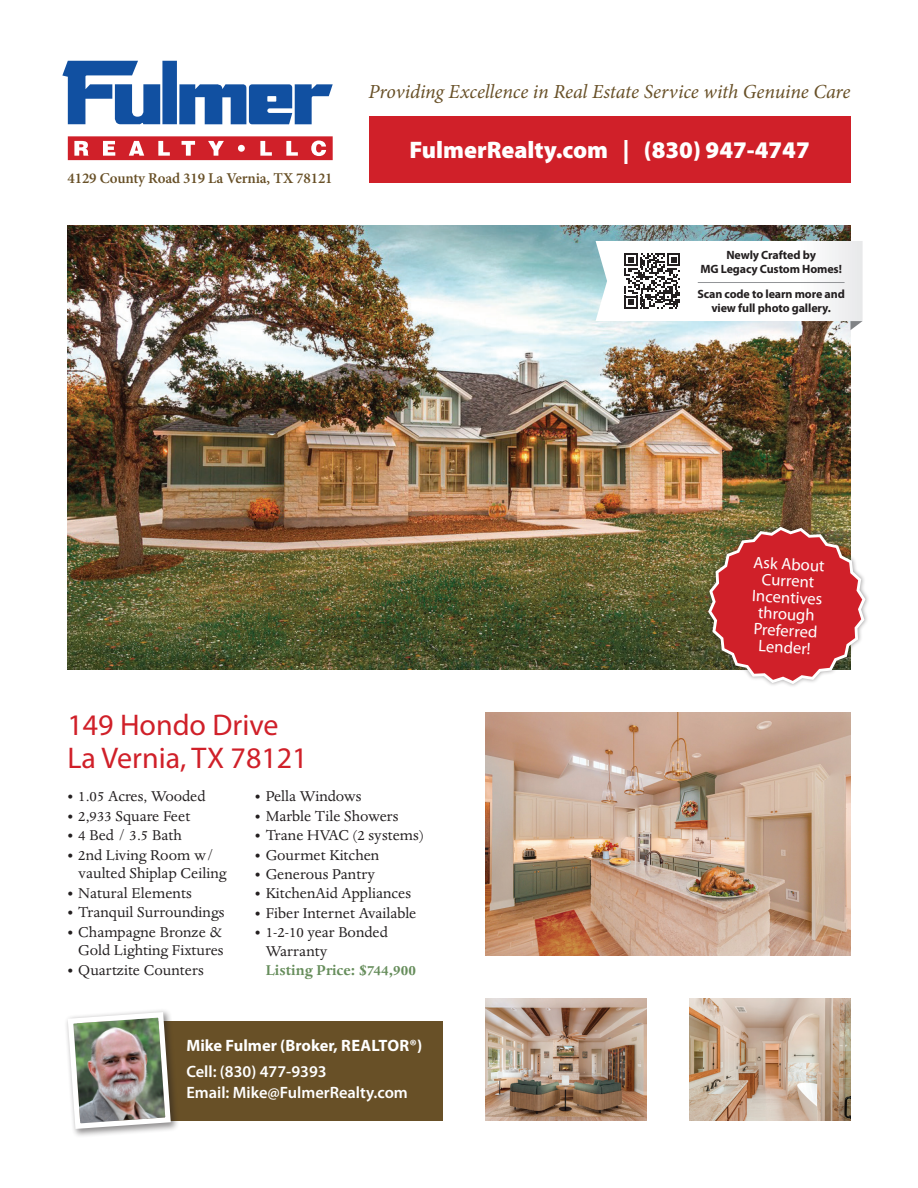
<style>
.page{position:relative;width:918px;height:1188px;background:#fff}
.page>*{position:absolute;margin:0;border:0;box-sizing:border-box;transform-origin:0 0}
.t1{font:30px/33px "Myriad Pro";color:#d02029}
.t2{font:900 24px "Myriad Pro";color:#fff}
.t3{font:italic 19.95px "Minion Pro";letter-spacing:-.005em;color:#685027}
.t4{font:16.65px/16.6px "Myriad Pro";color:#fff;text-align:center}
.t5{font:16.5px/18.8px "Dante MT Std";color:#231f20}
.t6{font:600 16.5px/20.4px "Myriad Pro";color:#fff}
.t7{font:700 16.5px "Myriad Pro";color:#fff}
.t8{font:700 16.5px "Dante MT Std";color:#668d5b}
.t9{font:600 15px "Minion Pro";letter-spacing:-.01em;color:#685027}
.t10{font:700 12px/14.1px "Myriad Pro";letter-spacing:-.01em;color:#231f20;text-align:center}
</style>
<div class="page">
<div style="left:77px;top:1021px;width:365px;height:99px;background:#685027"></div>
<svg style="left:62px;top:61px;width:271px;height:63px"></svg>
<svg style="left:68px;top:136px;width:265px;height:24px;background:#d84a51"></svg>
<img style="left:68px;top:226px;width:782px;height:443px">
<div style="left:369px;top:116px;width:481px;height:67px;background:#d02029"></div>
<img style="left:485px;top:712px;width:365px;height:244px">
<img style="left:689px;top:999px;width:161px;height:121px">
<img style="left:485px;top:999px;width:161px;height:121px">
<div style="left:64px;top:1008px;width:116px;height:130px;background:#231f20;opacity:.5"></div>
<img style="left:65px;top:1009px;width:109px;height:123px">
<svg style="left:596px;top:241px;width:267px;height:89px"></svg>
<hr style="left:698px;top:282px;width:147px;height:1px;background:#939598">
<div style="left:704px;top:522px;width:166px;height:166px;background:#231f20;opacity:.4"></div>
<svg style="left:708px;top:527px;width:157px;height:157px;background:#c74f4f"></svg>
<p class="t9" style="left:68px;top:168px;width:267px">4129 County Road 319 La Vernia, TX 78121</p>
<p class="t3" style="left:369px;top:78px;width:483px">Providing Excellence in Real Estate Service with Genuine Care</p>
<h2 class="t2" style="left:409px;top:137px;width:402px">FulmerRealty.com | (830) 947-4747</h2>
<p class="t10" style="left:700px;top:248px;width:143px">Newly Crafted by<br>MG Legacy Custom Homes!</p>
<p class="t10" style="left:697px;top:287px;width:149px">Scan code to learn more and view full photo gallery.</p>
<h1 class="t1" style="left:68px;top:708px;width:242px">149 Hondo Drive<br>La Vernia, TX 78121</h1>
<p class="t4" style="left:754px;top:554px;width:73px;rotate:3deg">Ask About<br>Current<br>Incentives through<br>Preferred<br>Lender!</p>
<p class="t5" style="left:68px;top:787px;width:140px">• 1.05 Acres, Wooded</p>
<p class="t5" style="left:68px;top:807px;width:124px">• 2,933 Square Feet</p>
<p class="t5" style="left:68px;top:826px;width:116px">• 4 Bed / 3.5 Bath</p>
<p class="t5" style="left:78px;top:845px;width:150px;text-indent:-11px">• 2nd Living Room w/ vaulted Shiplap Ceiling</p>
<p class="t5" style="left:68px;top:884px;width:126px">• Natural Elements</p>
<p class="t5" style="left:68px;top:903px;width:158px">• Tranquil Surroundings</p>
<p class="t5" style="left:68px;top:922px;width:158px;text-align:right">• Champagne Bronze &amp;<br>Gold Lighting Fixtures</p>
<p class="t5" style="left:68px;top:960px;width:138px">• Quartzite Counters</p>
<p class="t5" style="left:255px;top:787px;width:108px">• Pella Windows</p>
<p class="t5" style="left:255px;top:807px;width:145px">• Marble Tile Showers</p>
<p class="t5" style="left:255px;top:826px;width:170px">• Trane HVAC (2 systems)</p>
<p class="t5" style="left:255px;top:845px;width:126px">• Gourmet Kitchen</p>
<p class="t5" style="left:255px;top:865px;width:122px">• Generous Pantry</p>
<p class="t5" style="left:255px;top:884px;width:158px">• KitchenAid Appliances</p>
<p class="t5" style="left:255px;top:904px;width:163px">• Fiber Internet Available</p>
<p class="t5" style="left:266px;top:923px;width:124px;text-indent:-11px">• 1-2-10 year Bonded<br>Warranty</p>
<p class="t8" style="left:266px;top:962px;width:152px">Listing Price: $744,900</p>
<p class="t7" style="left:186px;top:1036px;width:237px">Mike Fulmer (Broker, REALTOR®)</p>
<p class="t6" style="left:186px;top:1061px;width:223px">Cell: (830) 477-9393<br>Email: Mike@FulmerRealty.com</p>
</div>
